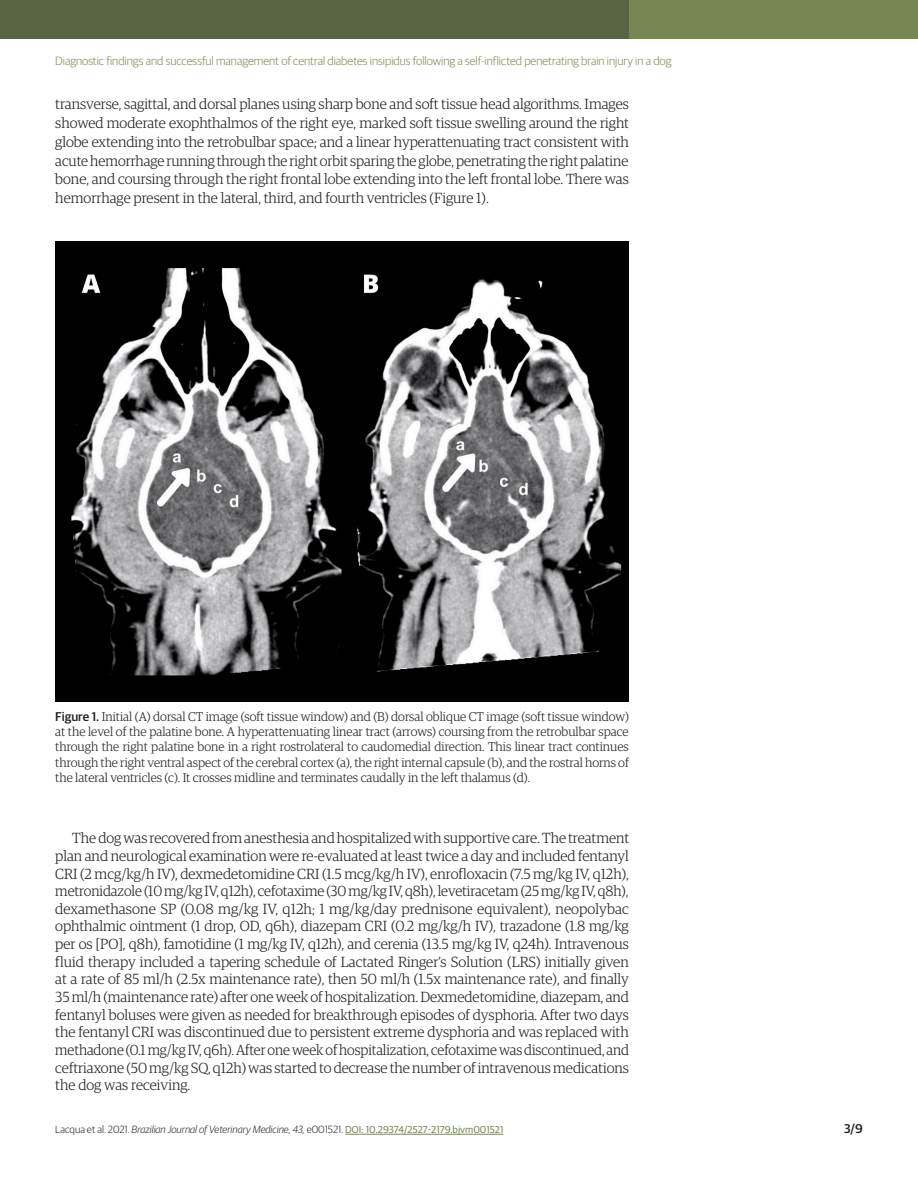
<style>
.page{position:relative;width:918px;height:1188px;background:#fff}
.page>*{position:absolute;margin:0;border:0;box-sizing:border-box;transform-origin:0 0}
.Paragraph{font:300 14.7px/17.7px "Guardian Egyptian";color:#231f20;text-align:justify}
.FigureCaption{font:300 12.75px/15.3px "Guardian Egyptian";color:#231f20;text-align:justify}
.t1{font:500 12.75px "Guardian Sans";color:#231f20}
.t2{font:300 12px "Guardian Sans";color:#788751}
.t3{font:italic 300 10.5px "Guardian Sans";color:#231f20}
.s1{font-family:"Guardian Sans";font-weight:500}
.s2{font-style:normal}
.s3{font-weight:400;font-style:normal;font-size:10.05px;color:#788751}
</style>
<div class="page">
<hr style="left:345px;top:1134px;width:158px;height:1px;background:#788751">
<div style="left:623px;top:0;width:295px;height:38px;background:#788751"></div>
<div style="left:0;top:0;width:629px;height:38px;background:#596443"></div>
<img style="left:55px;top:242px;width:574px;height:459px">
<p class="t2" style="left:55px;top:52px;width:618px">Diagnostic findings and successful management of central diabetes insipidus following a self-inflicted penetrating brain injury in a dog</p>
<p class="Paragraph" style="left:55px;top:94px;width:575px;line-height:18.8px">transverse, sagittal, and dorsal planes using sharp bone and soft tissue head algorithms. Images showed moderate exophthalmos of the right eye, marked soft tissue swelling around the right globe extending into the retrobulbar space; and a linear hyperattenuating tract consistent with acute hemorrhage running through the right orbit sparing the globe, penetrating the right palatine bone, and coursing through the right frontal lobe extending into the left frontal lobe. There was hemorrhage present in the lateral, third, and fourth ventricles (Figure 1).</p>
<p class="FigureCaption" style="left:55px;top:708px;width:575px"><span class="s1">Figure 1.</span> Initial (A) dorsal CT image (soft tissue window) and (B) dorsal oblique CT image (soft tissue window) at the level of the palatine bone. A hyperattenuating linear tract (arrows) coursing from the retrobulbar space through the right palatine bone in a right rostrolateral to caudomedial direction. This linear tract continues through the right ventral aspect of the cerebral cortex (a), the right internal capsule (b), and the rostral horns of the lateral ventricles (c). It crosses midline and terminates caudally in the left thalamus (d).</p>
<p class="Paragraph" style="left:55px;top:828px;width:575px;text-indent:17px">The dog was recovered from anesthesia and hospitalized with supportive care. The treatment plan and neurological examination were re-evaluated at least twice a day and included fentanyl CRI (2 mcg/kg/h IV), dexmedetomidine CRI (1.5 mcg/kg/h IV), enrofloxacin (7.5 mg/kg IV, q12h), metronidazole (10 mg/kg IV, q12h), cefotaxime (30 mg/kg IV, q8h), levetiracetam (25 mg/kg IV, q8h), dexamethasone SP (0.08 mg/kg IV, q12h; 1 mg/kg/day prednisone equivalent), neopolybac ophthalmic ointment (1 drop, OD, q6h), diazepam CRI (0.2 mg/kg/h IV), trazadone (1.8 mg/kg per os [PO], q8h), famotidine (1 mg/kg IV, q12h), and cerenia (13.5 mg/kg IV, q24h). Intravenous fluid therapy included a tapering schedule of Lactated Ringer’s Solution (LRS) initially given at a rate of 85 ml/h (2.5x maintenance rate), then 50 ml/h (1.5x maintenance rate), and finally 35 ml/h (maintenance rate) after one week of hospitalization. Dexmedetomidine, diazepam, and fentanyl boluses were given as needed for breakthrough episodes of dysphoria. After two days the fentanyl CRI was discontinued due to persistent extreme dysphoria and was replaced with methadone (0.1 mg/kg IV, q6h). After one week of hospitalization, cefotaxime was discontinued, and ceftriaxone (50 mg/kg SQ, q12h) was started to decrease the number of intravenous medications the dog was receiving.</p>
<p class="t3" style="left:55px;top:1122px;width:450px"><span class="s2">Lacqua et al. 2021.</span> Brazilian Journal of Veterinary Medicine, 43, <span class="s2">e001521.</span> <span class="s3">DOI: 10.29374/2527-2179.bjvm001521</span></p>
<p class="t1" style="left:844px;top:1119px;width:20px">3/9</p>
</div>
